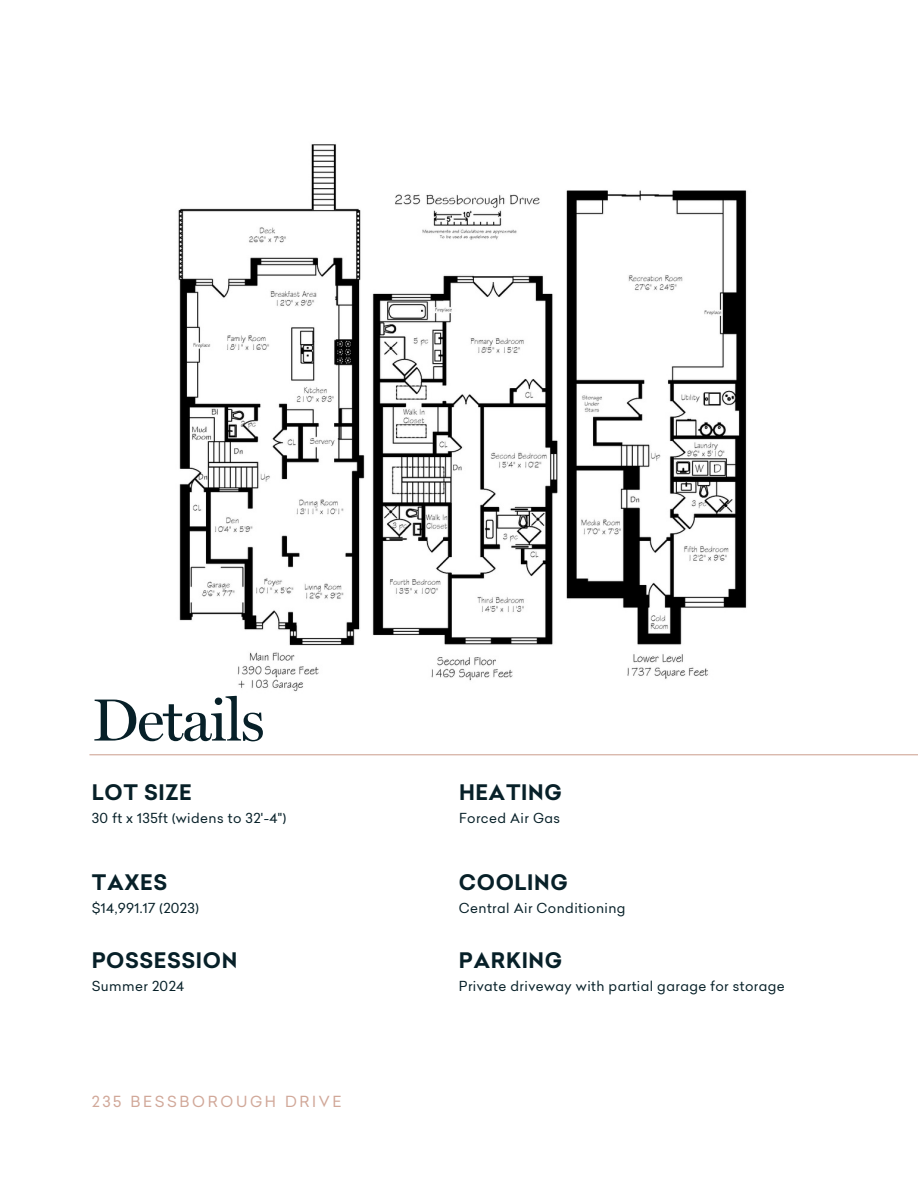
<style>
.page{position:relative;width:918px;height:1188px;background:#fff}
.page>*{position:absolute;margin:0;border:0;box-sizing:border-box;transform-origin:0 0}
.t1{font:60px "Miller Display";letter-spacing:-.025em;color:#072028}
.t2{font:700 21px "Celias";letter-spacing:.03em;color:#072028}
.t3{font:15px "Celias";letter-spacing:.175em;color:#d1a899}
.t4{font:13.5px "Celias";letter-spacing:.03em;color:#072028}
</style>
<div class="page">
<img style="left:178px;top:144px;width:569px;height:548px">
<hr style="left:89px;top:754px;width:829px;height:1px;background:#d1a899">
<h1 class="t1" style="left:92px;top:684px;width:175px">Details</h1>
<h2 class="t2" style="left:92px;top:785px;width:101px">LOT SIZE</h2>
<p class="t4" style="left:92px;top:813px;width:196px">30 ft x 135ft (widens to 32'-4")</p>
<p class="t2" style="left:92px;top:875px;width:77px">TAXES</p>
<p class="t4" style="left:92px;top:903px;width:108px">$14,991.17 (2023)</p>
<h2 class="t2" style="left:92px;top:952px;width:147px">POSSESSION</h2>
<p class="t4" style="left:92px;top:980px;width:94px">Summer 2024</p>
<h3 class="t3" style="left:92px;top:1096px;width:251px">235 BESSBOROUGH DRIVE</h3>
<h2 class="t2" style="left:459px;top:785px;width:104px">HEATING</h2>
<p class="t4" style="left:459px;top:813px;width:103px">Forced Air Gas</p>
<h2 class="t2" style="left:459px;top:875px;width:110px">COOLING</h2>
<p class="t4" style="left:459px;top:903px;width:168px">Central Air Conditioning</p>
<h2 class="t2" style="left:459px;top:952px;width:105px">PARKING</h2>
<p class="t4" style="left:459px;top:980px;width:327px">Private driveway with partial garage for storage</p>
</div>
